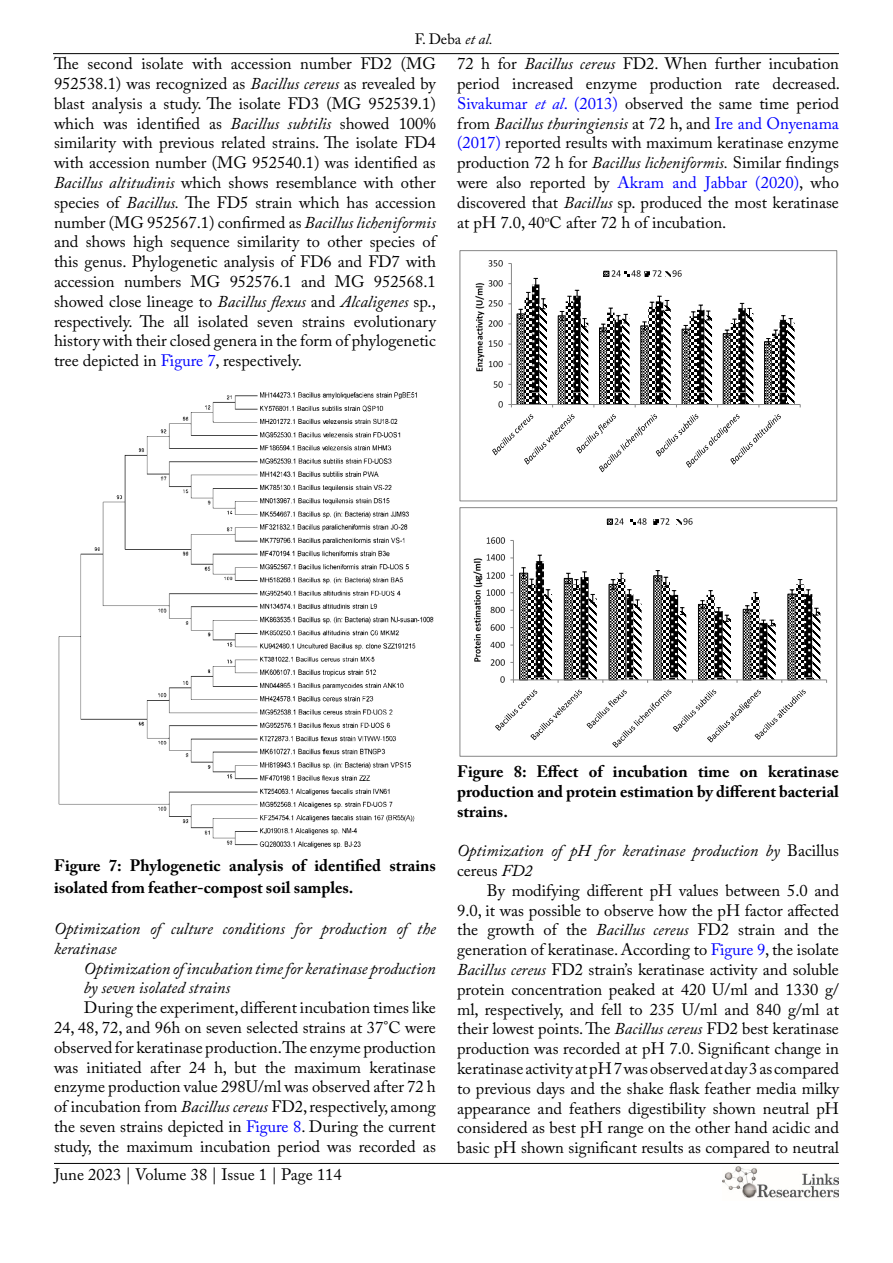
<style>
.page{position:relative;width:893px;height:1263px;background:#fff}
.page>*{position:absolute;margin:0;border:0;box-sizing:border-box;transform-origin:0 0}
.t1{font:16.5px/19.8px "Adobe Caslon Pro";color:#000;text-align:justify}
.t2{font:italic 16.5px/19.8px "Adobe Caslon Pro";color:#000}
.t3{font:700 16.5px/19.8px "Adobe Caslon Pro";color:#000}
.t4{font:15px "Adobe Caslon Pro";color:#000}
.s1{font-style:italic}
.s2{color:#00f}
.s3{font-style:italic;color:#00f}
.s4{font-style:normal}
</style>
<div class="page">
<hr style="left:53px;top:53px;width:786px;height:1px;background:#000">
<hr style="left:54px;top:1163px;width:785px;height:1px;background:#000">
<img style="left:722px;top:1166px;width:117px;height:32px">
<img style="left:58px;top:392px;width:376px;height:457px">
<hr style="left:511px;top:263px;width:1px;height:141px;background:#868686">
<img style="left:498px;top:401px;width:5px;height:7px">
<img style="left:493px;top:381px;width:10px;height:7px">
<img style="left:488px;top:260px;width:15px;height:108px">
<svg style="left:492px;top:414px;width:289px;height:58px"></svg>
<img style="left:605px;top:270px;width:77px;height:1px">
<svg style="left:508px;top:271px;width:293px;height:136px"></svg>
<div style="left:460px;top:251px;width:377px;height:250px;border:1px solid #868686"></div>
<img style="left:476px;top:345px;width:14px;height:27px">
<img style="left:475px;top:277px;width:15px;height:68px">
<hr style="left:513px;top:540px;width:1px;height:140px;background:#868686">
<hr style="left:513px;top:679px;width:314px;height:1px;background:#868686">
<svg style="left:510px;top:555px;width:310px;height:128px"></svg>
<img style="left:500px;top:676px;width:5px;height:7px">
<img style="left:490px;top:659px;width:15px;height:7px">
<img style="left:490px;top:641px;width:15px;height:8px">
<img style="left:490px;top:624px;width:15px;height:7px">
<img style="left:490px;top:606px;width:15px;height:8px">
<img style="left:488px;top:589px;width:18px;height:7px">
<img style="left:488px;top:572px;width:18px;height:7px">
<img style="left:488px;top:554px;width:18px;height:7px">
<img style="left:486px;top:537px;width:20px;height:7px">
<svg style="left:495px;top:690px;width:311px;height:58px"></svg>
<img style="left:474px;top:590px;width:14px;height:72px">
<img style="left:473px;top:585px;width:15px;height:5px">
<img style="left:473px;top:554px;width:15px;height:31px">
<svg style="left:607px;top:519px;width:2px;height:6px"></svg>
<img style="left:609px;top:518px;width:15px;height:7px">
<img style="left:632px;top:518px;width:15px;height:7px">
<img style="left:655px;top:518px;width:15px;height:7px">
<img style="left:678px;top:518px;width:15px;height:7px">
<div style="left:460px;top:507px;width:377px;height:250px;border:1px solid #868686"></div>
<p class="t4" style="left:415px;top:31px;width:80px">F. Deba <span class="s1">et al.</span></p>
<p class="t1" style="left:54px;top:54px;width:383px">The second isolate with accession number FD2 (MG 952538.1) was recognized as <span class="s1">Bacillus cereus</span> as revealed by blast analysis a study. The isolate FD3 (MG 952539.1) which was identified as <span class="s1">Bacillus subtilis</span> showed 100% similarity with previous related strains. The isolate FD4 with accession number (MG 952540.1) was identified as <span class="s1">Bacillus altitudinis</span> which shows resemblance with other species of <span class="s1">Bacillus.</span> The FD5 strain which has accession number (MG 952567.1) confirmed as <span class="s1">Bacillus licheniformis </span>and shows high sequence similarity to other species of this genus. Phylogenetic analysis of FD6 and FD7 with accession numbers MG 952576.1 and MG 952568.1 showed close lineage to <span class="s1">Bacillus flexus</span> and <span class="s1">Alcaligenes</span> sp., respectively. The all isolated seven strains evolutionary history with their closed genera in the form of phylogenetic tree depicted in <span class="s2">Figure 7</span>, respectively.</p>
<p class="t1" style="left:457px;top:54px;width:385px">72 h for <span class="s1">Bacillus cereus</span> FD2. When further incubation period increased enzyme production rate decreased.<br><span class="s2">Sivakumar</span> <span class="s3">et al</span><span class="s2">. (2013)</span> observed the same time period from <span class="s1">Bacillus thuringiensis</span> at 72 h, and <span class="s2">Ire and Onyenama (2017)</span> reported results with maximum keratinase enzyme production 72 h for <span class="s1">Bacillus licheniformis.</span> Similar findings were also reported by <span class="s2">Akram and Jabbar (2020)</span>, who discovered that <span class="s1">Bacillus</span> sp. produced the most keratinase at pH 7.0, 40<sup>o</sup>C after 72 h of incubation.</p>
<p class="t3" style="left:54px;top:854px;width:383px;line-height:21.6px">Figure 7: Phylogenetic analysis of identified strains isolated from feather-compost soil samples.</p>
<p class="t2" style="left:54px;top:918px;width:383px">Optimization of culture conditions for production of the keratinase</p>
<p class="t2" style="left:84px;top:958px;width:354px">Optimization of incubation time for keratinase production by seven isolated strains</p>
<p class="t1" style="left:54px;top:997px;width:383px;text-indent:30px">During the experiment, different incubation times like 24, 48, 72, and 96h on seven selected strains at 37°C were observed for keratinase production. The enzyme production was initiated after 24 h, but the maximum keratinase enzyme production value 298U/ml was observed after 72 h of incubation from <span class="s1">Bacillus cereus</span> FD2, respectively, among the seven strains depicted in <span class="s2">Figure 8</span>. During the current study, the maximum incubation period was recorded as</p>
<p class="t1" style="left:54px;top:1164px;width:289px">June 2023 | Volume 38 | Issue 1 | Page 114</p>
<p class="t3" style="left:457px;top:761px;width:383px;text-align:justify">Figure 8: Effect of incubation time on keratinase production and protein estimation by different bacterial strains.</p>
<p class="t2" style="left:457px;top:841px;width:383px">Optimization of pH for keratinase production by <span class="s4">Bacillus cereus</span> FD2</p>
<p class="t1" style="left:457px;top:880px;width:383px;text-indent:30px">By modifying different pH values between 5.0 and 9.0, it was possible to observe how the pH factor affected the growth of the <span class="s1">Bacillus cereus</span> FD2 strain and the generation of keratinase. According to <span class="s2">Figure 9</span>, the isolate <span class="s1">Bacillus cereus</span> FD2 strain’s keratinase activity and soluble protein concentration peaked at 420 U/ml and 1330 g/ ml, respectively, and fell to 235 U/ml and 840 g/ml at their lowest points. The <span class="s1">Bacillus cereus</span> FD2 best keratinase production was recorded at pH 7.0. Significant change in keratinase activity at pH 7 was observed at day 3 as compared to previous days and the shake flask feather media milky appearance and feathers digestibility shown neutral pH considered as best pH range on the other hand acidic and basic pH shown significant results as compared to neutral</p>
</div>
